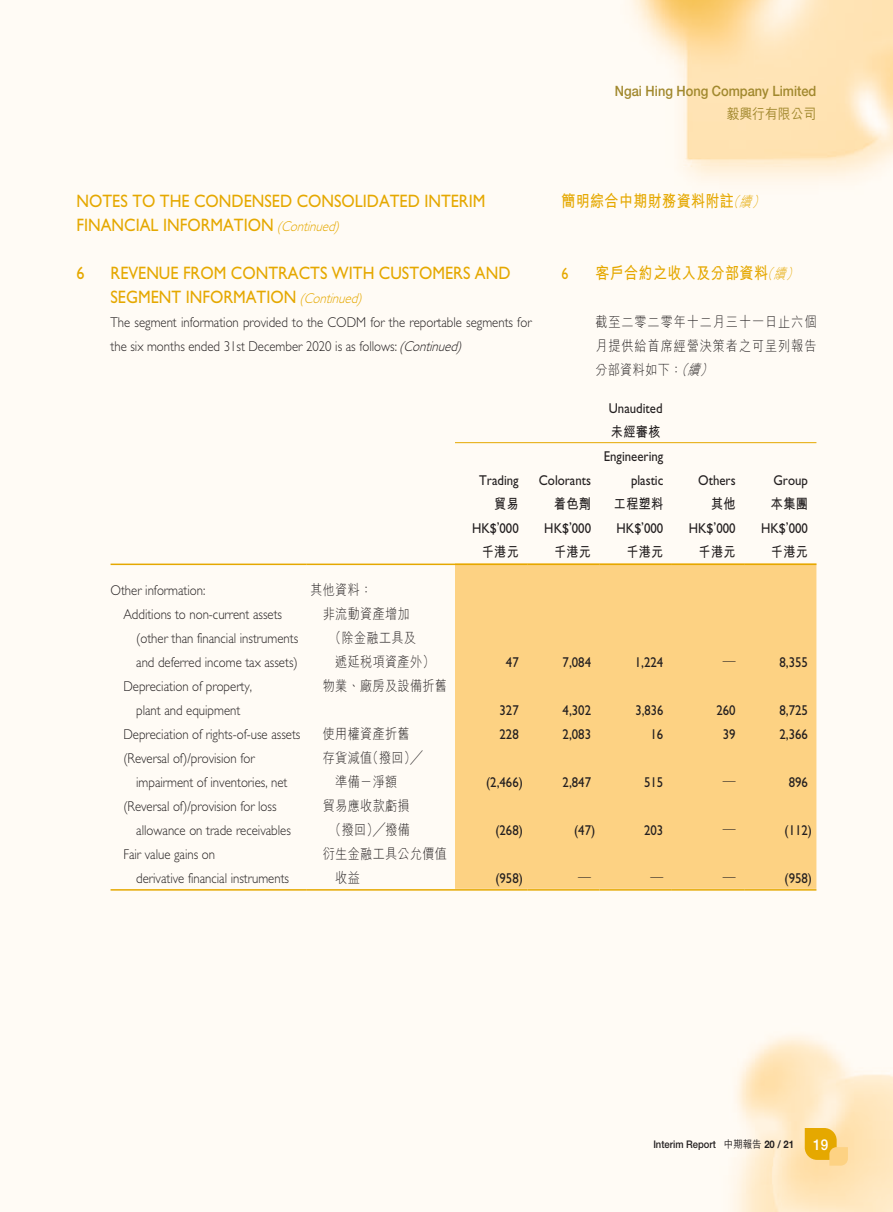
<style>
.page{position:relative;width:893px;height:1212px;background:#fff}
.page>*{position:absolute;margin:0;border:0;box-sizing:border-box;transform-origin:0 0}
._3__標題{font:18px/24px "Gill Sans Std";color:#e5a800;scale:.9 1}
._8__標題-_C{font:700 16.5px "M Hei HK";letter-spacing:.03em;color:#e5a800;scale:.85 1}
._8__標題-_C-2{font:16.5px "Gill Sans Std";color:#e5a800;scale:.85 1}
.t1{font:500 15px "Helvetica Neue LT Std";color:#fff;scale:.9 1}
._1__內文{font:300 14.25px/24px "Gill Sans Std";color:#231f20;scale:.9 1}
._1__內文-2{font:14.25px "Gill Sans Std";color:#231f20;scale:.9 1}
._6__內文-_C{font:300 14.25px/24px "M Hei HK";letter-spacing:.03em;color:#231f20;text-align:justify;scale:.85 1}
._6__內文-_C-2{font:700 14.25px "M Hei HK";letter-spacing:.03em;color:#231f20;scale:.85 1}
.t2{font:500 14.25px "Helvetica Neue LT Std";color:#a1882d;scale:.9 1}
.t3{font:500 14.25px "M Hei HK";color:#a1882d;scale:.9 1}
._1__內文-3{font:700 14.25px "M Hei HK";color:#231f20;scale:.9 1}
._1__內文-4{font:14.25px "Gill Sans Std";color:#231f20;scale:.88 1}
.t4{font:500 10.5px "Helvetica Neue LT Std";color:#231f20;scale:.9 1}
.s1{font-weight:300;font-style:italic;font-size:14.25px}
.s2{font-style:italic}
.s3{font-family:"M Hei HK"}
.s4{font-weight:700}
</style>
<div class="page">
<img style="left:110px;top:0;width:783px;height:1212px">
<svg style="left:805px;top:1128px;width:43px;height:37px;background:#f0be46"></svg>
<div style="left:455px;top:565px;width:361px;height:324px;background:#fdd283"></div>
<hr style="left:455px;top:442px;width:361px;height:1px;background:#e5a800">
<hr style="left:111px;top:563px;width:195px;height:2px;background:#e5a800">
<hr style="left:306px;top:563px;width:149px;height:2px;background:#e5a800">
<hr style="left:455px;top:563px;width:72px;height:2px;background:#e5a800">
<hr style="left:527px;top:563px;width:73px;height:2px;background:#e5a800">
<hr style="left:600px;top:563px;width:72px;height:2px;background:#e5a800">
<hr style="left:672px;top:563px;width:72px;height:2px;background:#e5a800">
<hr style="left:744px;top:563px;width:72px;height:2px;background:#e5a800">
<hr style="left:111px;top:889px;width:195px;height:1px;background:#e5a800">
<hr style="left:306px;top:889px;width:149px;height:1px;background:#e5a800">
<hr style="left:455px;top:889px;width:72px;height:1px;background:#e5a800">
<hr style="left:527px;top:889px;width:73px;height:1px;background:#e5a800">
<hr style="left:600px;top:889px;width:72px;height:1px;background:#e5a800">
<hr style="left:672px;top:889px;width:72px;height:1px;background:#e5a800">
<hr style="left:744px;top:889px;width:72px;height:1px;background:#e5a800">
<p class="_3__標題" style="left:77px;top:189px;width:456px">NOTES TO THE CONDENSED CONSOLIDATED INTERIM<br>FINANCIAL INFORMATION <span class="s1">(Continued)</span></p>
<p class="_3__標題" style="left:77px;top:261px;width:11px">6</p>
<p class="_3__標題" style="left:111px;top:261px;width:446px">REVENUE FROM CONTRACTS WITH CUSTOMERS AND<br>SEGMENT INFORMATION <span class="s1">(Continued)</span></p>
<p class="_1__內文" style="left:111px;top:311px;width:469px">The segment information provided to the CODM for the reportable segments for the six months ended 31st December 2020 is as follows: <span class="s2">(Continued)</span></p>
<p class="t2" style="left:615px;top:82px;width:225px">Ngai Hing Hong Company Limited</p>
<p class="t3" style="left:727px;top:104px;width:101px">毅興行有限公司</p>
<p class="_8__標題-_C" style="left:561px;top:189px;width:244px">簡明綜合中期財務資料附註<span class="s1">（續）</span></p>
<p class="_8__標題-_C-2" style="left:561px;top:264px;width:10px">6</p>
<p class="_8__標題-_C" style="left:595px;top:261px;width:244px">客戶合約之收入及分部資料<span class="s1">（續）</span></p>
<p class="_6__內文-_C" style="left:595px;top:310px;width:262px">截至二零二零年十二月三十一日止六個月提供給首席經營決策者之可呈列報告分部資料如下：<span class="s2">（續）</span></p>
<p class="_1__內文-2" style="left:609px;top:400px;width:61px">Unaudited</p>
<p class="_6__內文-_C-2" style="left:611px;top:421px;width:60px">未經審核</p>
<p class="_1__內文-2" style="left:479px;top:472px;width:45px">Trading</p>
<p class="_1__內文-2" style="left:539px;top:472px;width:60px">Colorants</p>
<p class="_1__內文-2" style="left:604px;top:448px;width:68px">Engineering</p>
<p class="_1__內文-2" style="left:631px;top:472px;width:37px">plastic</p>
<p class="_1__內文-2" style="left:698px;top:472px;width:43px">Others</p>
<p class="_1__內文-2" style="left:773px;top:472px;width:40px">Group</p>
<p class="_6__內文-_C-2" style="left:494px;top:493px;width:30px">貿易</p>
<p class="_6__內文-_C-2" style="left:554px;top:493px;width:45px">着色劑</p>
<p class="_6__內文-_C-2" style="left:614px;top:493px;width:60px">工程塑料</p>
<p class="_6__內文-_C-2" style="left:711px;top:493px;width:30px">其他</p>
<p class="_6__內文-_C-2" style="left:771px;top:493px;width:45px">本集團</p>
<p class="_1__內文-2" style="left:472px;top:520px;width:53px">HK$’000</p>
<p class="_1__內文-2" style="left:544px;top:520px;width:53px">HK$’000</p>
<p class="_1__內文-2" style="left:617px;top:520px;width:53px">HK$’000</p>
<p class="_1__內文-2" style="left:689px;top:520px;width:53px">HK$’000</p>
<p class="_1__內文-2" style="left:761px;top:520px;width:53px">HK$’000</p>
<p class="_6__內文-_C-2" style="left:482px;top:541px;width:45px">千港元</p>
<p class="_6__內文-_C-2" style="left:554px;top:541px;width:45px">千港元</p>
<p class="_6__內文-_C-2" style="left:626px;top:541px;width:45px">千港元</p>
<p class="_6__內文-_C-2" style="left:699px;top:541px;width:45px">千港元</p>
<p class="_6__內文-_C-2" style="left:771px;top:541px;width:45px">千港元</p>
<p class="_1__內文" style="left:111px;top:578px;width:107px">Other information:</p>
<p class="_6__內文-_C" style="left:310px;top:577px;width:74px">其他資料：</p>
<p class="_1__內文" style="left:123px;top:602px;width:178px">Additions to non-current assets</p>
<p class="_1__內文" style="left:136px;top:626px;width:181px">(other than financial instruments</p>
<p class="_1__內文" style="left:136px;top:650px;width:181px">and deferred income tax assets)</p>
<p class="_6__內文-_C" style="left:323px;top:601px;width:104px">非流動資產增加</p>
<p class="_6__內文-_C" style="left:329px;top:625px;width:104px">（除金融工具及</p>
<p class="_6__內文-_C" style="left:335px;top:649px;width:118px">遞延稅項資產外）</p>
<p class="_1__內文-2" style="left:506px;top:653px;width:16px">47</p>
<p class="_1__內文-2" style="left:563px;top:653px;width:33px">7,084</p>
<p class="_1__內文-2" style="left:635px;top:653px;width:33px">1,224</p>
<p class="_1__內文-3" style="left:723px;top:651px;width:16px">—</p>
<p class="_1__內文-2" style="left:779px;top:653px;width:33px">8,355</p>
<p class="_1__內文" style="left:123px;top:674px;width:145px">Depreciation of property,</p>
<p class="_1__內文" style="left:136px;top:698px;width:117px">plant and equipment</p>
<p class="_6__內文-_C" style="left:323px;top:673px;width:148px">物業、廠房及設備折舊</p>
<p class="_1__內文-2" style="left:500px;top:701px;width:23px">327</p>
<p class="_1__內文-2" style="left:563px;top:701px;width:33px">4,302</p>
<p class="_1__內文-4" style="left:635px;top:701px;width:33px">3,836</p>
<p class="_1__內文-2" style="left:716px;top:701px;width:23px">260</p>
<p class="_1__內文-2" style="left:779px;top:701px;width:33px">8,725</p>
<p class="_1__內文" style="left:123px;top:722px;width:198px">Depreciation of rights-of-use assets</p>
<p class="_6__內文-_C" style="left:323px;top:721px;width:104px">使用權資產折舊</p>
<p class="_1__內文-2" style="left:500px;top:725px;width:23px">228</p>
<p class="_1__內文-2" style="left:563px;top:725px;width:33px">2,083</p>
<p class="_1__內文-2" style="left:650px;top:725px;width:16px">16</p>
<p class="_1__內文-2" style="left:723px;top:725px;width:16px">39</p>
<p class="_1__內文-2" style="left:779px;top:725px;width:33px">2,366</p>
<p class="_1__內文" style="left:123px;top:746px;width:147px">(Reversal of)/provision for</p>
<p class="_1__內文" style="left:136px;top:770px;width:170px">impairment of inventories, net</p>
<p class="_6__內文-_C" style="left:323px;top:745px;width:119px">存貨減值（撥回）╱</p>
<p class="_6__內文-_C" style="left:335px;top:769px;width:74px">準備－淨額</p>
<p class="_1__內文-2" style="left:486px;top:773px;width:42px">(2,466)</p>
<p class="_1__內文-2" style="left:563px;top:773px;width:33px">2,847</p>
<p class="_1__內文-2" style="left:644px;top:773px;width:23px">515</p>
<p class="_1__內文-3" style="left:723px;top:771px;width:16px">—</p>
<p class="_1__內文-2" style="left:789px;top:773px;width:23px">896</p>
<p class="_1__內文" style="left:123px;top:794px;width:172px">(Reversal of)/provision for loss</p>
<p class="_1__內文" style="left:136px;top:818px;width:173px">allowance on trade receivables</p>
<p class="_1__內文" style="left:123px;top:842px;width:103px">Fair value gains on</p>
<p class="_1__內文" style="left:136px;top:866px;width:171px">derivative financial instruments</p>
<p class="_6__內文-_C" style="left:323px;top:793px;width:104px">貿易應收款虧損</p>
<p class="_6__內文-_C" style="left:329px;top:817px;width:97px">（撥回）╱撥備</p>
<p class="_1__內文-2" style="left:495px;top:821px;width:32px">(268)</p>
<p class="_1__內文-2" style="left:574px;top:821px;width:25px">(47)</p>
<p class="_1__內文-2" style="left:644px;top:821px;width:23px">203</p>
<p class="_1__內文-3" style="left:723px;top:819px;width:16px">—</p>
<p class="_1__內文-2" style="left:784px;top:821px;width:32px">(112)</p>
<p class="_6__內文-_C" style="left:323px;top:841px;width:148px">衍生金融工具公允價值</p>
<p class="_6__內文-_C" style="left:335px;top:865px;width:30px">收益</p>
<p class="_1__內文-2" style="left:495px;top:869px;width:32px">(958)</p>
<p class="_1__內文-3" style="left:578px;top:867px;width:16px">—</p>
<p class="_1__內文-3" style="left:650px;top:867px;width:16px">—</p>
<p class="_1__內文-3" style="left:723px;top:867px;width:16px">—</p>
<p class="_1__內文-2" style="left:784px;top:869px;width:32px">(958)</p>
<p class="t4" style="left:653px;top:1138px;width:158px">Interim Report <span class="s3">中期報告</span> <span class="s4">20 / 21</span></p>
<p class="t1" style="left:813px;top:1135px;width:18px">19</p>
</div>
